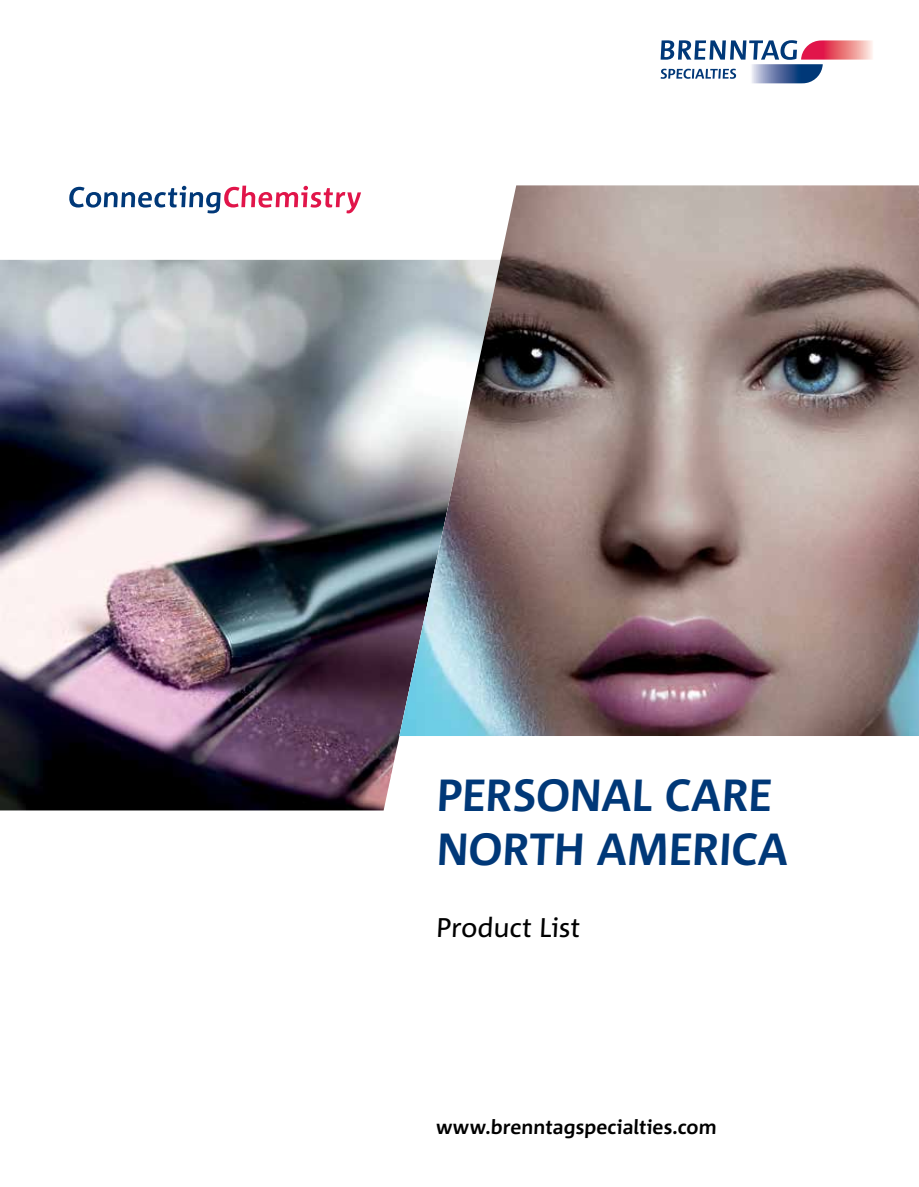
<style>
.page{position:relative;width:919px;height:1187px;background:#fff}
.page>*{position:absolute;margin:0;border:0;box-sizing:border-box;transform-origin:0 0}
.t1{font:700 45px/54px "Corpid E1 s";color:#003878}
.t2{font:27px "Corpid E1 s";color:#000}
.t3{font:700 19.95px "Corpid E1 s";color:#000}
</style>
<div class="page">
<svg style="left:69px;top:186px;width:292px;height:27px"></svg>
<img style="left:0;top:260px;width:400px;height:550px">
<img style="left:399px;top:185px;width:519px;height:551px">
<svg style="left:660px;top:40px;width:213px;height:43px"></svg>
<h1 class="t1" style="left:436px;top:766px;width:358px">PERSONAL CARE<br>NORTH AMERICA</h1>
<h2 class="t2" style="left:436px;top:910px;width:147px">Product List</h2>
<p class="t3" style="left:436px;top:1114px;width:283px">www.brenntagspecialties.com</p>
</div>
